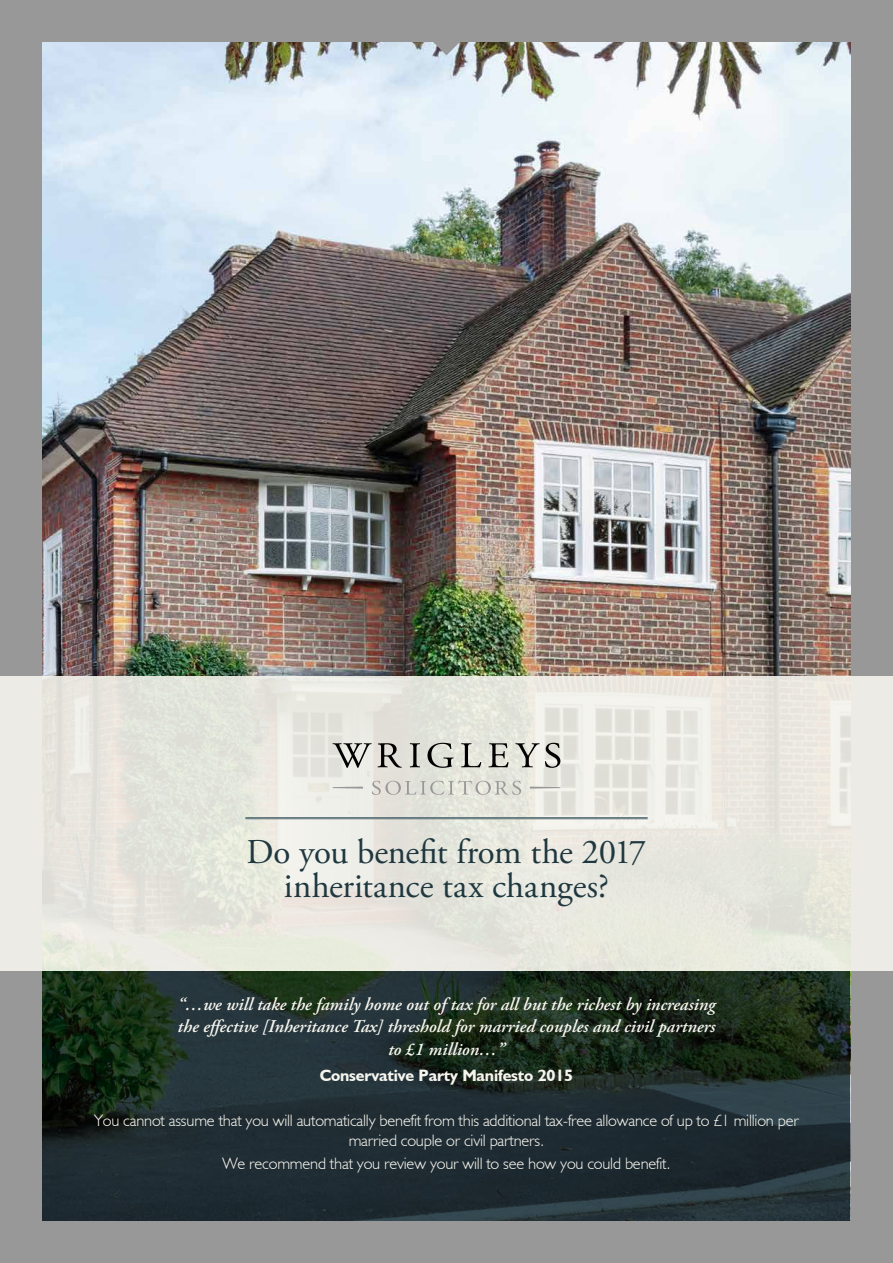
<style>
.page{position:relative;width:893px;height:1263px;background:#999899}
.page>*{position:absolute;margin:0;border:0;box-sizing:border-box;transform-origin:0 0}
.t1{font:34.95px/35px "Adobe Garamond Pro";letter-spacing:-.005em;color:#1f383f;text-align:center}
.t2{font:italic 600 18px/21.6px "Adobe Garamond Pro";color:#f6f5ee}
.t3{font:300 16.5px/19.8px "Humanist 521 BT";letter-spacing:-.01em;color:#f6f5ee;text-align:center}
.t4{font:700 16.5px "Humanist 521 BT";letter-spacing:-.01em;color:#f6f5ee}
</style>
<div class="page">
<img style="left:43px;top:43px;width:807px;height:633px">
<svg style="left:428px;top:42px;width:37px;height:13px"></svg>
<hr style="left:0;top:775px;width:1px;height:248px;background:#325058">
<svg style="left:43px;top:970px;width:807px;height:250px;background:#1f2e2c"></svg>
<div style="left:0;top:676px;width:893px;height:294px;background:linear-gradient(to right,#e7e7df,#eae9e0)"></div>
<hr style="left:245px;top:818px;width:403px;height:1px;background:#516a72">
<hr style="left:245px;top:817px;width:403px;height:1px;background:#516a72">
<svg style="left:332px;top:743px;width:70px;height:25px;background:#adaca7"></svg>
<svg style="left:410px;top:743px;width:10px;height:24px"></svg>
<svg style="left:427px;top:743px;width:27px;height:25px"></svg>
<svg style="left:461px;top:743px;width:20px;height:24px"></svg>
<svg style="left:488px;top:743px;width:20px;height:24px"></svg>
<svg style="left:515px;top:743px;width:45px;height:25px"></svg>
<svg style="left:333px;top:787px;width:30px;height:2px"></svg>
<svg style="left:530px;top:787px;width:30px;height:2px"></svg>
<svg style="left:372px;top:780px;width:149px;height:15px;background:#d5d5cd"></svg>
<h1 class="t1" style="left:247px;top:835px;width:401px">Do you benefit from the 2017 inheritance tax changes?</h1>
<p class="t2" style="left:177px;top:994px;width:539px">“…we will take the family home out of tax for all but the richest by increasing the effective [Inheritance Tax] threshold for married couples and civil partners</p>
<p class="t2" style="left:388px;top:1039px;width:118px">to £1 million…”</p>
<p class="t4" style="left:320px;top:1065px;width:255px">Conservative Party Manifesto 2015</p>
<p class="t3" style="left:94px;top:1110px;width:706px">You cannot assume that you will automatically benefit from this additional tax-free allowance of up to £1 million per married couple or civil partners.</p>
<p class="t3" style="left:222px;top:1153px;width:450px">We recommend that you review your will to see how you could benefit.</p>
</div>
